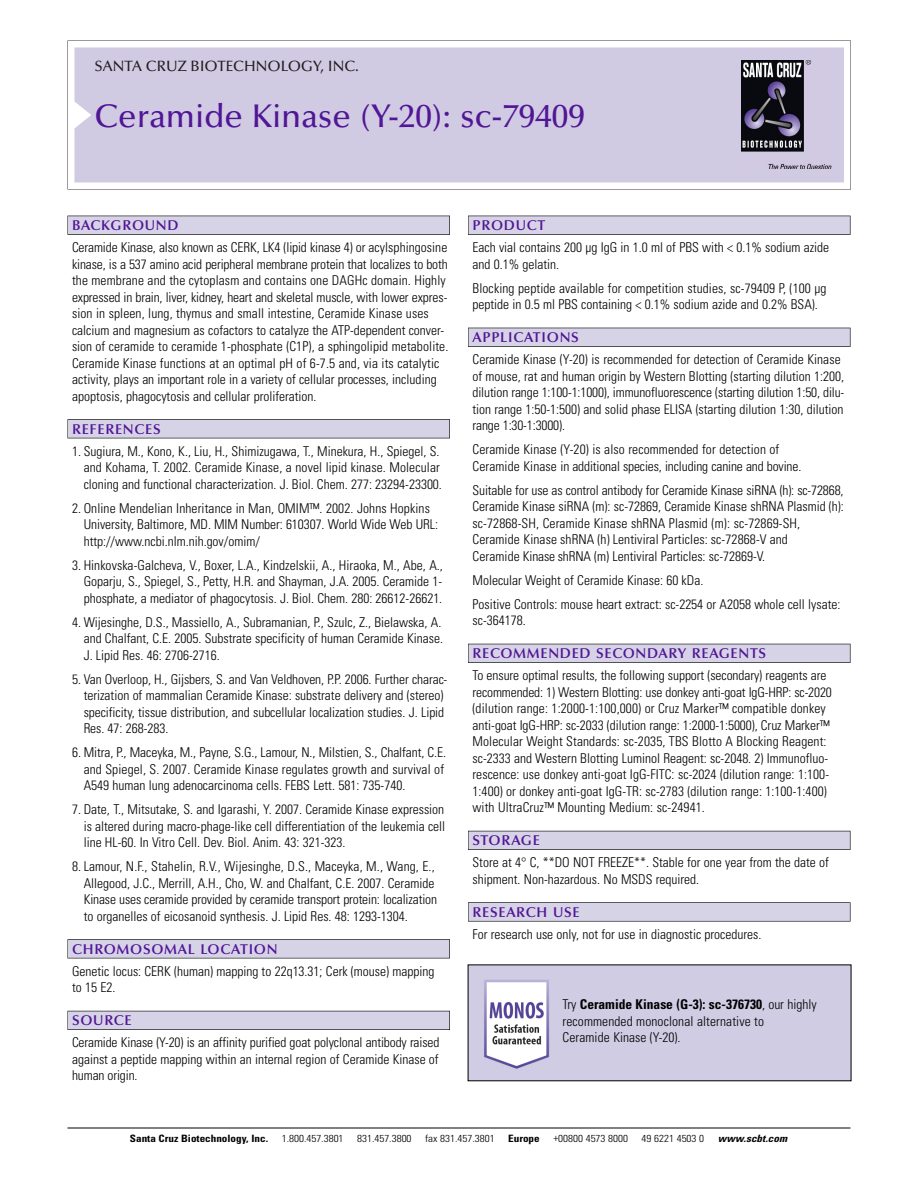
<style>
.page{position:relative;width:918px;height:1188px;background:#fff}
.page>*{position:absolute;margin:0;border:0;box-sizing:border-box;transform-origin:0 0}
.t1{font:500 33px "Optima";color:#511695}
.t2{font:500 15px "Optima";color:#231f20}
.t3{font:600 14.25px "Optima";letter-spacing:.05em;color:#511695}
.t4{font:300 condensed 13.5px/16.5px "Univers";color:#000}
.t5{font:300 condensed 10.2px "Univers";color:#000;scale:1.1 1}
.t6{font:700 condensed 10.2px "Univers";color:#000;scale:1.1 1}
.t7{font:italic 700 condensed 10.2px "Univers";letter-spacing:.005em;color:#000;scale:1.1 1}
.s1{font-weight:700}
</style>
<div class="page">
<svg style="left:68px;top:40px;width:783px;height:149px"></svg>
<div style="left:74px;top:47px;width:770px;height:135px;background:#d1cae3"></div>
<img style="left:741px;top:60px;width:90px;height:108px">
<div style="left:68px;top:216px;width:382px;height:19px;background:#525155"></div>
<div style="left:68px;top:216px;width:381px;height:18px;background:#d7d3e7"></div>
<div style="left:68px;top:419px;width:382px;height:19px;background:#525155"></div>
<div style="left:68px;top:420px;width:381px;height:18px;background:#d7d3e7"></div>
<div style="left:68px;top:939px;width:382px;height:19px;background:#545357"></div>
<div style="left:68px;top:940px;width:381px;height:18px;background:#d7d3e7"></div>
<div style="left:68px;top:1011px;width:382px;height:19px;background:#54535a"></div>
<div style="left:68px;top:1011px;width:381px;height:18px;background:#d7d3e7"></div>
<div style="left:468px;top:216px;width:382px;height:19px;background:#525155"></div>
<div style="left:468px;top:216px;width:382px;height:18px;background:#d7d3e7"></div>
<div style="left:468px;top:328px;width:382px;height:19px;background:#515055"></div>
<div style="left:468px;top:328px;width:382px;height:18px;background:#d7d3e7"></div>
<div style="left:468px;top:644px;width:382px;height:19px;background:#525158"></div>
<div style="left:468px;top:644px;width:382px;height:18px;background:#d7d3e7"></div>
<div style="left:468px;top:831px;width:382px;height:19px;background:#54535a"></div>
<div style="left:468px;top:831px;width:382px;height:18px;background:#d7d3e7"></div>
<svg style="left:468px;top:902px;width:382px;height:20px"></svg>
<div style="left:468px;top:903px;width:382px;height:18px;background:#d7d3e7"></div>
<hr style="left:68px;top:1128px;width:782px;height:1px;background:#000">
<img style="left:470px;top:966px;width:379px;height:113px">
<p class="t2" style="left:94px;top:61px;width:266px">SANTA CRUZ BIOTECHNOLOGY, INC.</p>
<h1 class="t1" style="left:94px;top:103px;width:492px">Ceramide Kinase (Y-20): sc-79409</h1>
<p class="t3" style="left:72px;top:219px;width:108px">BACKGROUND</p>
<p class="t4" style="left:72px;top:240px;width:378px">Ceramide Kinase, also known as CERK, LK4 (lipid kinase 4) or acylsphingosine kinase, is a 537 amino acid peripheral membrane protein that localizes to both the membrane and the cytoplasm and contains one DAGHc domain. Highly expressed in brain, liver, kidney, heart and skeletal muscle, with lower expres&shy;sion in spleen, lung, thymus and small intestine, Ceramide Kinase uses calcium and magnesium as cofactors to catalyze the ATP-dependent conver&shy;sion of ceramide to ceramide 1-phosphate (C1P), a sphingolipid metabolite.<br>Ceramide Kinase functions at an optimal pH of 6-7.5 and, via its catalytic activity, plays an important role in a variety of cellular processes, including apoptosis, phagocytosis and cellular proliferation.</p>
<p class="t3" style="left:72px;top:423px;width:90px">REFERENCES</p>
<p class="t4" style="left:84px;top:444px;width:360px;text-indent:-12px">1. Sugiura, M., Kono, K., Liu, H., Shimizugawa, T., Minekura, H., Spiegel, S. and Kohama, T. 2002. Ceramide Kinase, a novel lipid kinase. Molecular cloning and functional characterization. J. Biol. Chem. 277: 23294-23300.</p>
<p class="t4" style="left:84px;top:501px;width:356px;text-indent:-12px">2. Online Mendelian Inheritance in Man, OMIM™. 2002. Johns Hopkins<br>University, Baltimore, MD. MIM Number: 610307. World Wide Web URL: http://www.ncbi.nlm.nih.gov/omim/</p>
<p class="t4" style="left:84px;top:558px;width:361px;text-align:justify;text-indent:-12px">3. Hinkovska-Galcheva, V., Boxer, L.A., Kindzelskii, A., Hiraoka, M., Abe, A., Goparju, S., Spiegel, S., Petty, H.R. and Shayman, J.A. 2005. Ceramide 1- phosphate, a mediator of phagocytosis. J. Biol. Chem. 280: 26612-26621.</p>
<p class="t4" style="left:84px;top:615px;width:361px;text-indent:-12px">4. Wijesinghe, D.S., Massiello, A., Subramanian, P., Szulc, Z., Bielawska, A. and Chalfant, C.E. 2005. Substrate specificity of human Ceramide Kinase.<br>J. Lipid Res. 46: 2706-2716.</p>
<p class="t4" style="left:84px;top:672px;width:365px;text-indent:-12px">5. Van Overloop, H., Gijsbers, S. and Van Veldhoven, P.P. 2006. Further charac&shy;terization of mammalian Ceramide Kinase: substrate delivery and (stereo) specificity, tissue distribution, and subcellular localization studies. J. Lipid Res. 47: 268-283.</p>
<p class="t4" style="left:84px;top:745px;width:364px;text-indent:-12px">6. Mitra, P., Maceyka, M., Payne, S.G., Lamour, N., Milstien, S., Chalfant, C.E. and Spiegel, S. 2007. Ceramide Kinase regulates growth and survival of<br>A549 human lung adenocarcinoma cells. FEBS Lett. 581: 735-740.</p>
<p class="t4" style="left:84px;top:802px;width:363px;text-align:justify;text-indent:-12px">7. Date, T., Mitsutake, S. and Igarashi, Y. 2007. Ceramide Kinase expression is altered during macro-phage-like cell differentiation of the leukemia cell line HL-60. In Vitro Cell. Dev. Biol. Anim. 43: 321-323.</p>
<p class="t4" style="left:84px;top:859px;width:355px;text-indent:-12px">8. Lamour, N.F., Stahelin, R.V., Wijesinghe, D.S., Maceyka, M., Wang, E., Allegood, J.C., Merrill, A.H., Cho, W. and Chalfant, C.E. 2007. Ceramide Kinase uses ceramide provided by ceramide transport protein: localization to organelles of eicosanoid synthesis. J. Lipid Res. 48: 1293-1304.</p>
<p class="t3" style="left:72px;top:943px;width:207px">CHROMOSOMAL LOCATION</p>
<p class="t4" style="left:72px;top:964px;width:364px">Genetic locus: CERK (human) mapping to 22q13.31; Cerk (mouse) mapping to 15 E2.</p>
<p class="t3" style="left:72px;top:1015px;width:61px">SOURCE</p>
<p class="t4" style="left:72px;top:1035px;width:369px;text-align:justify">Ceramide Kinase (Y-20) is an affinity purified goat polyclonal antibody raised against a peptide mapping within an internal region of Ceramide Kinase of human origin.</p>
<p class="t3" style="left:473px;top:219px;width:74px">PRODUCT</p>
<p class="t4" style="left:473px;top:240px;width:358px">Each vial contains 200 µg IgG in 1.0 ml of PBS with &lt; 0.1% sodium azide and 0.1% gelatin.</p>
<p class="t4" style="left:473px;top:281px;width:356px">Blocking peptide available for competition studies, sc-79409 P, (100 µg peptide in 0.5 ml PBS containing &lt; 0.1% sodium azide and 0.2% BSA).</p>
<p class="t3" style="left:473px;top:332px;width:108px">APPLICATIONS</p>
<p class="t4" style="left:473px;top:352px;width:373px">Ceramide Kinase (Y-20) is recommended for detection of Ceramide Kinase of mouse, rat and human origin by Western Blotting (starting dilution 1:200, dilution range 1:100-1:1000), immunofluorescence (starting dilution 1:50, dilu&shy;tion range 1:50-1:500) and solid phase ELISA (starting dilution 1:30, dilution range 1:30-1:3000).</p>
<p class="t4" style="left:473px;top:442px;width:330px">Ceramide Kinase (Y-20) is also recommended for detection of<br>Ceramide Kinase in additional species, including canine and bovine.</p>
<p class="t4" style="left:473px;top:483px;width:373px">Suitable for use as control antibody for Ceramide Kinase siRNA (h): sc-72868, Ceramide Kinase siRNA (m): sc-72869, Ceramide Kinase shRNA Plasmid (h): sc-72868-SH, Ceramide Kinase shRNA Plasmid (m): sc-72869-SH, Ceramide Kinase shRNA (h) Lentiviral Particles: sc-72868-V and<br>Ceramide Kinase shRNA (m) Lentiviral Particles: sc-72869-V.</p>
<p class="t4" style="left:473px;top:569px;width:369px;line-height:24px">Molecular Weight of Ceramide Kinase: 60 kDa.<br>Positive Controls: mouse heart extract: sc-2254 or A2058 whole cell lysate:</p>
<p class="t4" style="left:473px;top:613px;width:55px">sc-364178.</p>
<p class="t3" style="left:473px;top:648px;width:295px">RECOMMENDED SECONDARY REAGENTS</p>
<p class="t4" style="left:473px;top:668px;width:361px">To ensure optimal results, the following support (secondary) reagents are recommended: 1) Western Blotting: use donkey anti-goat IgG-HRP: sc-2020 (dilution range: 1:2000-1:100,000) or Cruz Marker™ compatible donkey anti-goat IgG-HRP: sc-2033 (dilution range: 1:2000-1:5000), Cruz Marker™ Molecular Weight Standards: sc-2035, TBS Blotto A Blocking Reagent: sc-2333 and Western Blotting Luminol Reagent: sc-2048. 2) Immunofluo&shy;rescence: use donkey anti-goat IgG-FITC: sc-2024 (dilution range: 1:100- 1:400) or donkey anti-goat IgG-TR: sc-2783 (dilution range: 1:100-1:400) with UltraCruz™ Mounting Medium: sc-24941.</p>
<p class="t3" style="left:473px;top:835px;width:69px">STORAGE</p>
<p class="t4" style="left:473px;top:855px;width:358px">Store at 4° C, **DO NOT FREEZE**. Stable for one year from the date of shipment. Non-hazardous. No MSDS required.</p>
<p class="t3" style="left:473px;top:906px;width:109px">RESEARCH USE</p>
<p class="t4" style="left:473px;top:927px;width:290px">For research use only, not for use in diagnostic procedures.</p>
<p class="t4" style="left:563px;top:997px;width:256px">Try <span class="s1">Ceramide Kinase (G-3): sc-376730</span>, our highly recommended monoclonal alternative to<br>Ceramide Kinase (Y-20).</p>
<p class="t6" style="left:130px;top:1135px;width:127px">Santa Cruz Biotechnology, Inc.</p>
<p class="t5" style="left:282px;top:1135px;width:58px">1.800.457.3801</p>
<p class="t5" style="left:357px;top:1135px;width:51px">831.457.3800</p>
<p class="t5" style="left:425px;top:1135px;width:65px">fax 831.457.3801</p>
<p class="t6" style="left:508px;top:1135px;width:30px">Europe</p>
<p class="t5" style="left:553px;top:1135px;width:69px">+00800 4573 8000</p>
<p class="t5" style="left:642px;top:1135px;width:58px">49 6221 4503 0</p>
<p class="t7" style="left:718px;top:1135px;width:64px">www.scbt.com</p>
</div>
